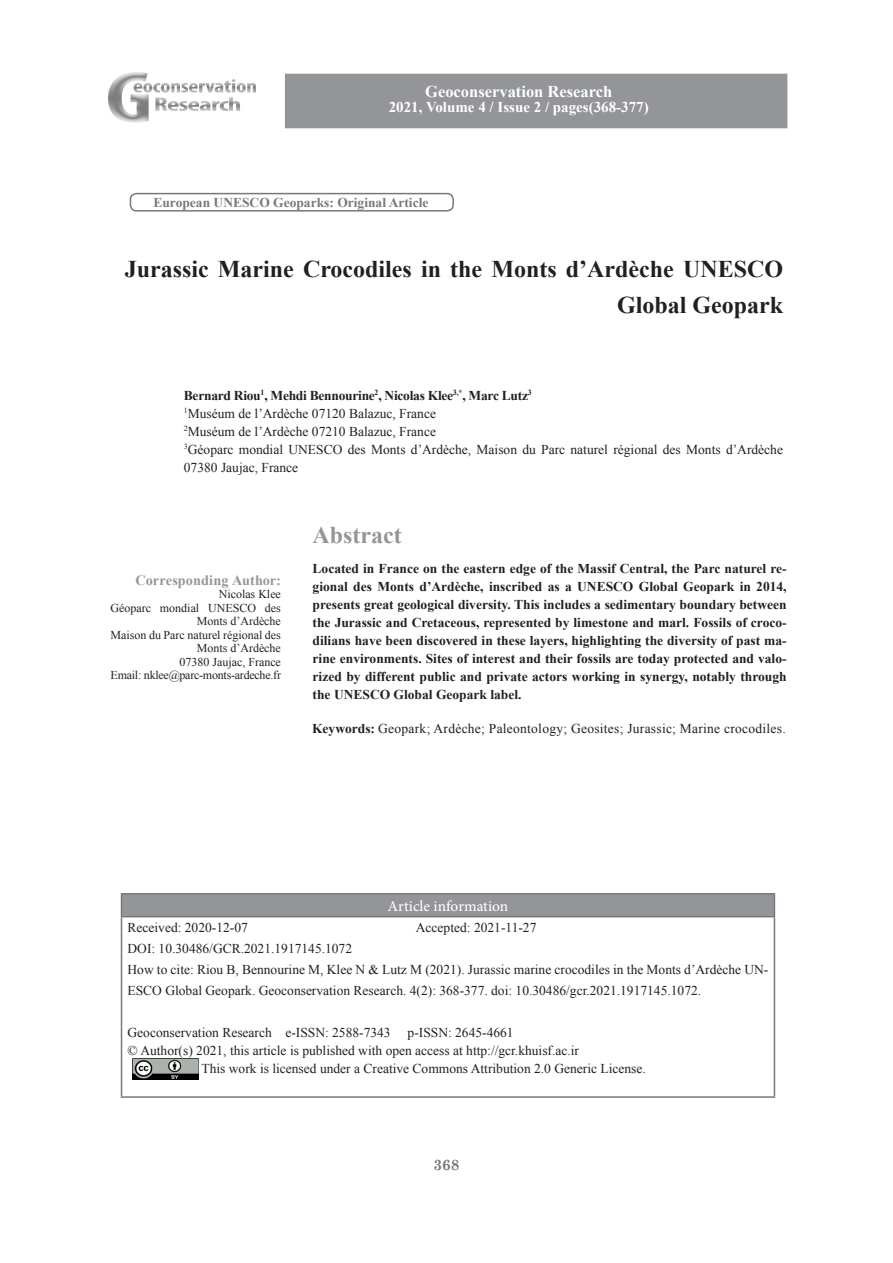
<style>
.page{position:relative;width:893px;height:1263px;background:#fff}
.page>*{position:absolute;margin:0;border:0;box-sizing:border-box;transform-origin:0 0}
.t1{font:700 24px/36px "Times New Roman";color:#231f20;text-align:right}
.t2{font:700 24px "Times New Roman";color:#939598}
.t3{font:700 16.5px "Times New Roman";color:#fff}
.t4{font:700 15px "Times New Roman";color:#fff}
.t5{font:15px "Adobe Hebrew";color:#fff}
.t6{font:700 15px "Century Schoolbook";color:#76787b}
.t7{font:700 14.25px "Times New Roman";letter-spacing:.005em;color:#939598}
.commentcontentpara{font:13.5px/18px "Times New Roman";color:#231f20}
.t8{font:700 13.5px/18px "Times New Roman";color:#231f20;text-align:justify}
.commentcontentpara-2{font:13.5px "Times New Roman";letter-spacing:.02em;color:#231f20}
.t9{font:700 13.5px "Times New Roman";letter-spacing:-.02em;color:#231f20}
.t10{font:700 13.5px "Times New Roman";color:#76787b}
.t11{font:12px/13.5px "Times New Roman";color:#231f20;text-align:right}
.t12{font:12px "Times New Roman";letter-spacing:-.02em;color:#231f20}
.s1{font-weight:700}
</style>
<div class="page">
<div style="left:285px;top:74px;width:502px;height:54px;background:#939598"></div>
<img style="left:108px;top:72px;width:147px;height:51px">
<div style="left:130px;top:193px;width:324px;height:19px;border:2px solid #76787b;border-radius:6px"></div>
<div style="left:122px;top:894px;width:652px;height:23px;background:#939598"></div>
<hr style="left:121px;top:893px;width:654px;height:1px;background:#76787b">
<svg style="left:121px;top:894px;width:1px;height:22px"></svg>
<svg style="left:774px;top:894px;width:1px;height:22px"></svg>
<hr style="left:121px;top:916px;width:654px;height:1px;background:#76787b">
<hr style="left:121px;top:917px;width:1px;height:179px;background:#76787b">
<hr style="left:774px;top:917px;width:1px;height:179px;background:#76787b">
<hr style="left:121px;top:1096px;width:654px;height:2px;background:#76787b">
<img style="left:132px;top:1058px;width:67px;height:22px">
<p class="t3" style="left:425px;top:80px;width:189px">Geoconservation Research</p>
<p class="t4" style="left:389px;top:97px;width:262px">2021, Volume 4 / Issue 2 / pages(368-377)</p>
<p class="t10" style="left:153px;top:193px;width:277px">European UNESCO Geoparks: Original Article</p>
<p class="t1" style="left:125px;top:250px;width:660px">Jurassic Marine Crocodiles in the Monts d’Ardèche UNESCO<br>Global Geopark</p>
<p class="t9" style="left:184px;top:386px;width:349px">Bernard Riou<sup>1</sup>, Mehdi Bennourine<sup>2</sup>, Nicolas Klee<sup>3,*</sup>, Marc Lutz<sup>3</sup></p>
<p class="commentcontentpara" style="left:184px;top:404px;width:254px"><sup>1</sup>Muséum de l’Ardèche 07120 Balazuc, France</p>
<p class="commentcontentpara" style="left:184px;top:422px;width:254px"><sup>2</sup>Muséum de l’Ardèche 07210 Balazuc, France</p>
<p class="commentcontentpara" style="left:184px;top:440px;width:601px"><sup>3</sup>Géoparc mondial UNESCO des Monts d’Ardèche, Maison du Parc naturel régional des Monts d’Ardèche<br>07380 Jaujac, France</p>
<p class="t7" style="left:136px;top:570px;width:147px">Corresponding Author:</p>
<p class="t11" style="left:219px;top:587px;width:64px">Nicolas Klee</p>
<p class="t11" style="left:111px;top:601px;width:172px">Géoparc mondial UNESCO des<br>Monts d’Ardèche</p>
<p class="t11" style="left:111px;top:628px;width:172px">Maison du Parc naturel régional des<br>Monts d’Ardèche</p>
<p class="t11" style="left:179px;top:655px;width:103px">07380 Jaujac, France</p>
<p class="t12" style="left:111px;top:667px;width:172px">Email: nklee@parc-monts-ardeche.fr</p>
<p class="t2" style="left:313px;top:518px;width:91px">Abstract</p>
<p class="t8" style="left:313px;top:559px;width:476px">Located in France on the eastern edge of the Massif Central, the Parc naturel re&shy;gional des Monts d’Ardèche, inscribed as a UNESCO Global Geopark in 2014, presents great geological diversity. This includes a sedimentary boundary between the Jurassic and Cretaceous, represented by limestone and marl. Fossils of croco&shy;dilians have been discovered in these layers, highlighting the diversity of past ma&shy;rine environments. Sites of interest and their fossils are today protected and valo&shy;rized by different public and private actors working in synergy, notably through the UNESCO Global Geopark label.</p>
<p class="commentcontentpara-2" style="left:312px;top:719px;width:475px"><span class="s1">Keywords:</span> Geopark; Ardèche; Paleontology; Geosites; Jurassic; Marine crocodiles.</p>
<p class="t5" style="left:388px;top:897px;width:122px">Article information</p>
<p class="commentcontentpara" style="left:128px;top:918px;width:122px">Received: 2020-12-07</p>
<p class="commentcontentpara" style="left:416px;top:918px;width:122px">Accepted: 2021-11-27</p>
<p class="commentcontentpara" style="left:128px;top:939px;width:226px">DOI: 10.30486/GCR.2021.1917145.1072</p>
<p class="commentcontentpara" style="left:128px;top:959px;width:642px;line-height:21px">How to cite: Riou B, Bennourine M, Klee N &amp; Lutz M (2021). Jurassic marine crocodiles in the Monts d’Ardèche UN-<br>ESCO Global Geopark. Geoconservation Research. 4(2): 368-377. doi: 10.30486/gcr.2021.1917145.1072.</p>
<p class="commentcontentpara" style="left:128px;top:1023px;width:265px">Geoconservation Research e-ISSN: 2588-7343</p>
<p class="commentcontentpara" style="left:408px;top:1023px;width:108px">p-ISSN: 2645-4661</p>
<p class="commentcontentpara" style="left:128px;top:1041px;width:453px">© Author(s) 2021, this article is published with open access at http://gcr.khuisf.ac.ir</p>
<p class="commentcontentpara" style="left:202px;top:1059px;width:446px">This work is licensed under a Creative Commons Attribution 2.0 Generic License.</p>
<p class="t6" style="left:434px;top:1155px;width:27px">368</p>
</div>
